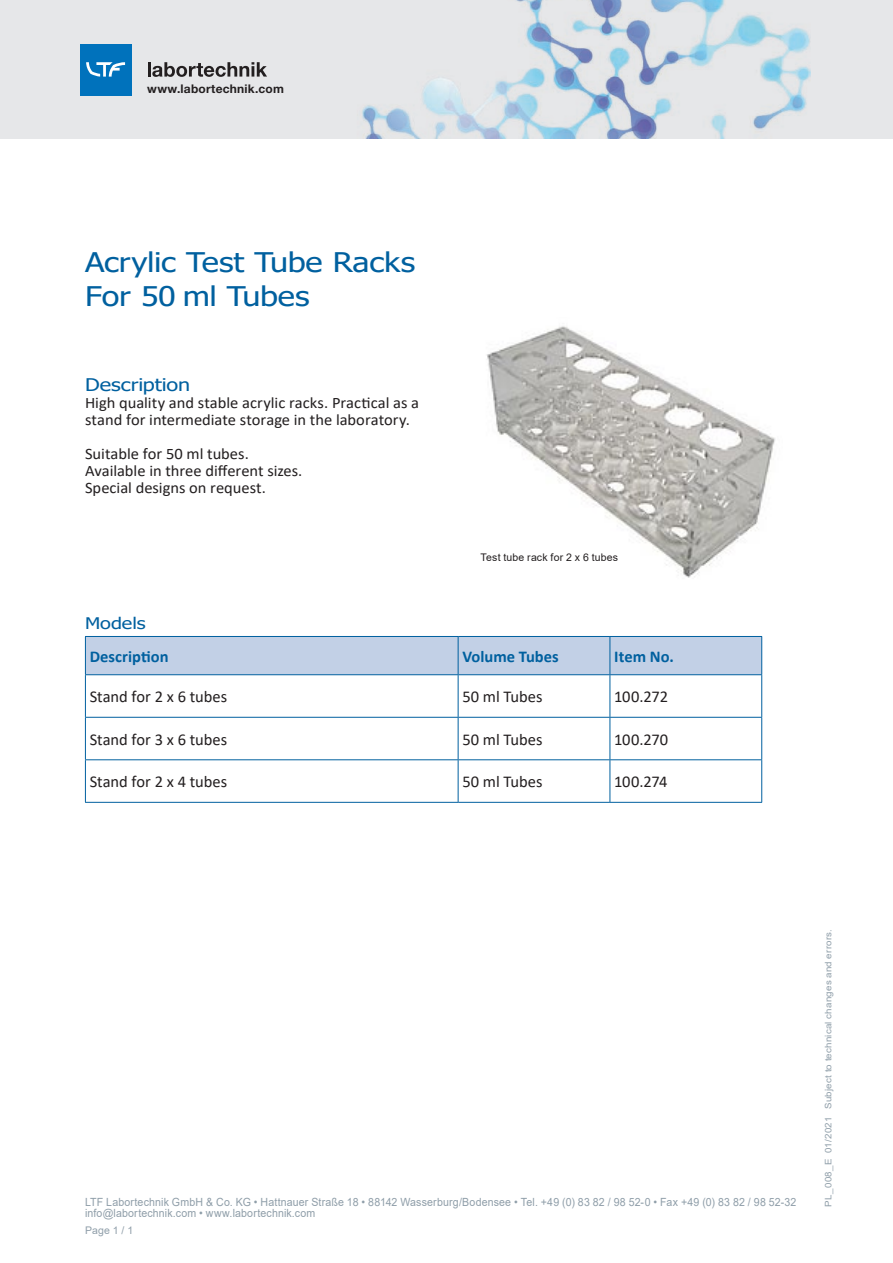
<style>
.page{position:relative;width:893px;height:1263px;background:#fff}
.page>*{position:absolute;margin:0;border:0;box-sizing:border-box;transform-origin:0 0}
.Headline{font:27px "Tahoma";letter-spacing:-.01em;color:#00609f;scale:1.2 1}
.Subline{font:17.4px "Tahoma";letter-spacing:-.005em;color:#00609f;scale:1.24 1}
.t1{font:16.5px "Calibri";letter-spacing:-.005em;color:#231f20}
.t2{font:700 16.5px "Calibri";letter-spacing:.005em;color:#00609f}
.Body{font:16.05px/17px "Calibri";color:#231f20}
.Subline-2{font:16.05px "Tahoma";color:#00609f;scale:1.24 1}
.t3{font:700 12px "Helvetica Neue LT Std";letter-spacing:.015em;color:#231f20}
.Adresse_LTF{font:11.25px "Arial";letter-spacing:.015em;color:#8f9ea9;scale:.94 1}
.t4{font:10.5px "Arial";letter-spacing:.015em;color:#231f20}
.Pagina{font:10.5px "Arial";color:#8f9ea9}
.Prospekt-Nr{font:9px "Arial";letter-spacing:.02em;color:#8f9ea9;scale:1.08 1}
</style>
<div class="page">
<div style="left:0;top:0;width:893px;height:139px;background:#e6e7e9"></div>
<img style="left:362px;top:0;width:448px;height:139px">
<hr style="left:148px;top:62px;width:3px;height:15px;background:#231f20">
<svg style="left:152px;top:62px;width:115px;height:15px"></svg>
<div style="left:80px;top:44px;width:51px;height:51px;background:#0072bc"></div>
<svg style="left:86px;top:62px;width:39px;height:15px"></svg>
<div style="left:86px;top:637px;width:675px;height:37px;background:#c2d0e6"></div>
<hr style="left:85px;top:636px;width:373px;height:1px;background:#00609f">
<hr style="left:85px;top:637px;width:1px;height:37px;background:#00609f">
<hr style="left:458px;top:636px;width:152px;height:1px;background:#00609f">
<hr style="left:458px;top:637px;width:1px;height:37px;background:#00609f">
<hr style="left:610px;top:636px;width:152px;height:1px;background:#00609f">
<hr style="left:610px;top:637px;width:1px;height:37px;background:#00609f">
<hr style="left:761px;top:637px;width:1px;height:37px;background:#00609f">
<hr style="left:85px;top:674px;width:373px;height:1px;background:#00609f">
<hr style="left:85px;top:675px;width:1px;height:42px;background:#00609f">
<hr style="left:458px;top:674px;width:152px;height:1px;background:#00609f">
<hr style="left:458px;top:675px;width:1px;height:42px;background:#00609f">
<hr style="left:610px;top:674px;width:152px;height:1px;background:#00609f">
<hr style="left:610px;top:675px;width:1px;height:42px;background:#00609f">
<hr style="left:761px;top:675px;width:1px;height:42px;background:#00609f">
<hr style="left:85px;top:717px;width:373px;height:1px;background:#00609f">
<hr style="left:85px;top:718px;width:1px;height:41px;background:#00609f">
<hr style="left:458px;top:717px;width:152px;height:1px;background:#00609f">
<hr style="left:458px;top:718px;width:1px;height:41px;background:#00609f">
<hr style="left:610px;top:717px;width:152px;height:1px;background:#00609f">
<hr style="left:610px;top:718px;width:1px;height:41px;background:#00609f">
<hr style="left:761px;top:718px;width:1px;height:41px;background:#00609f">
<hr style="left:85px;top:759px;width:373px;height:1px;background:#00609f">
<hr style="left:85px;top:760px;width:1px;height:42px;background:#00609f">
<hr style="left:458px;top:759px;width:152px;height:1px;background:#00609f">
<hr style="left:458px;top:760px;width:1px;height:42px;background:#00609f">
<hr style="left:610px;top:759px;width:152px;height:1px;background:#00609f">
<hr style="left:610px;top:760px;width:1px;height:42px;background:#00609f">
<hr style="left:761px;top:760px;width:1px;height:42px;background:#00609f">
<hr style="left:85px;top:802px;width:373px;height:1px;background:#00609f">
<hr style="left:458px;top:802px;width:152px;height:1px;background:#00609f">
<hr style="left:610px;top:802px;width:152px;height:1px;background:#00609f">
<img style="left:487px;top:326px;width:288px;height:252px">
<p class="t3" style="left:147px;top:81px;width:138px">www.labortechnik.com</p>
<p class="Headline" style="left:85px;top:244px;width:277px">Acrylic Test Tube Racks</p>
<p class="Headline" style="left:85px;top:278px;width:189px">For 50 ml Tubes</p>
<p class="Subline" style="left:85px;top:373px;width:86px">Description</p>
<p class="Body" style="left:85px;top:394px;width:336px">High quality and stable acrylic racks. Practical as a stand for intermediate storage in the laboratory.</p>
<p class="Body" style="left:85px;top:445px;width:165px">Suitable for 50 ml tubes.</p>
<p class="Body" style="left:85px;top:462px;width:219px">Available in three different sizes.</p>
<p class="Body" style="left:85px;top:479px;width:182px">Special designs on request.</p>
<p class="t4" style="left:480px;top:550px;width:139px">Test tube rack for 2 x 6 tubes</p>
<p class="Subline-2" style="left:85px;top:613px;width:50px">Models</p>
<p class="t2" style="left:90px;top:645px;width:80px">Description</p>
<p class="t2" style="left:462px;top:645px;width:98px">Volume Tubes</p>
<p class="t2" style="left:614px;top:645px;width:61px">Item No.</p>
<p class="t1" style="left:90px;top:685px;width:139px">Stand for 2 x 6 tubes</p>
<p class="t1" style="left:462px;top:685px;width:82px">50 ml Tubes</p>
<p class="t1" style="left:614px;top:685px;width:56px">100.272</p>
<p class="t1" style="left:90px;top:728px;width:139px">Stand for 3 x 6 tubes</p>
<p class="t1" style="left:462px;top:728px;width:82px">50 ml Tubes</p>
<p class="t1" style="left:614px;top:728px;width:55px">100.270</p>
<p class="t1" style="left:90px;top:770px;width:139px">Stand for 2 x 4 tubes</p>
<p class="t1" style="left:462px;top:770px;width:82px">50 ml Tubes</p>
<p class="t1" style="left:614px;top:770px;width:55px">100.274</p>
<p class="Adresse_LTF" style="left:85px;top:1194px;width:758px">LTF Labortechnik GmbH &amp; Co. KG • Hattnauer Straße 18 • 88142 Wasserburg/Bodensee • Tel. +49 (0) 83 82 / 98 52-0 • Fax +49 (0) 83 82 / 98 52-32</p>
<p class="Adresse_LTF" style="left:85px;top:1206px;width:247px">info@labortechnik.com • www.labortechnik.com</p>
<p class="Pagina" style="left:85px;top:1223px;width:50px">Page 1 / 1</p>
<p class="Prospekt-Nr" style="left:822px;top:1206px;width:258px;rotate:-90deg">PL_008_E 01/2021 Subject to technical changes and errors.</p>
</div>
